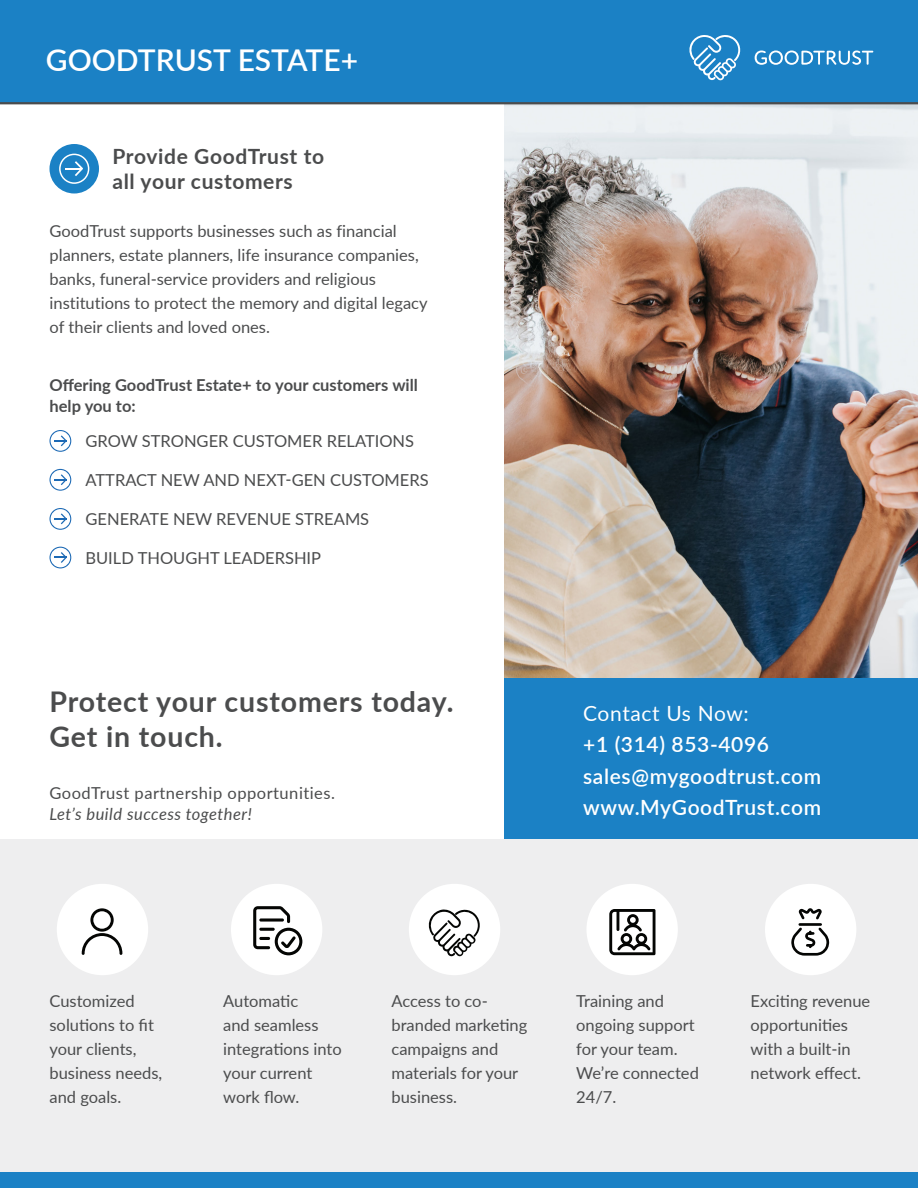
<style>
.page{position:relative;width:918px;height:1188px;background:#fff}
.page>*{position:absolute;margin:0;border:0;box-sizing:border-box;transform-origin:0 0}
.t1{font:600 30px "Lato";color:#fff}
.t2{font:700 28.5px/34.2px "Lato";letter-spacing:.03em;color:#4b4c4d}
.t3{font:600 21px/31.5px "Lato";letter-spacing:.03em;color:#fff}
.t4{font:700 21px/25.2px "Lato";letter-spacing:.03em;color:#4b4c4d}
.t5{font:21px "Lato";letter-spacing:.025em;color:#fff}
.t6{font:16.5px/24px "Lato";color:#4b4c4d}
.t7{font:700 16.5px/21px "Lato";color:#4b4c4d}
.t8{font:16.5px "Lato";letter-spacing:.03em;color:#4b4c4d}
.t9{font:italic 16.5px "Lato";letter-spacing:.03em;color:#4b4c4d}
.s1{font-style:inherit}
</style>
<div class="page">
<img style="left:504px;top:104px;width:414px;height:575px">
<div style="left:504px;top:679px;width:414px;height:165px;background:#1b81c5"></div>
<div style="left:0;top:839px;width:918px;height:345px;background:#eeeeef"></div>
<div style="left:0;top:0;width:918px;height:104px;background:#1b81c5"></div>
<div style="left:0;top:1173px;width:918px;height:15px;background:#1b81c5"></div>
<svg style="left:755px;top:51px;width:118px;height:14px"></svg>
<svg style="left:689px;top:35px;width:53px;height:45px;background:#4f9ed2"></svg>
<div style="left:50px;top:144px;width:49px;height:50px;background:#1b81c5;border-radius:50%"></div>
<svg style="left:50px;top:430px;width:21px;height:22px"></svg>
<svg style="left:50px;top:469px;width:21px;height:22px"></svg>
<svg style="left:50px;top:508px;width:21px;height:22px"></svg>
<svg style="left:50px;top:547px;width:21px;height:21px"></svg>
<svg style="left:59px;top:154px;width:30px;height:30px"></svg>
<div style="left:57px;top:884px;width:91px;height:91px;background:#fff;border-radius:50%"></div>
<div style="left:231px;top:884px;width:91px;height:91px;background:#fff;border-radius:50%"></div>
<div style="left:409px;top:884px;width:91px;height:91px;background:#fff;border-radius:50%"></div>
<div style="left:586px;top:884px;width:92px;height:91px;background:#fff;border-radius:50%"></div>
<div style="left:765px;top:884px;width:91px;height:91px;background:#fff;border-radius:50%"></div>
<svg style="left:82px;top:908px;width:40px;height:47px"></svg>
<svg style="left:253px;top:906px;width:49px;height:49px"></svg>
<svg style="left:428px;top:909px;width:52px;height:47px"></svg>
<svg style="left:609px;top:909px;width:46px;height:46px"></svg>
<svg style="left:793px;top:908px;width:37px;height:48px"></svg>
<h1 class="t1" style="left:46px;top:39px;width:314px">GOODTRUST ESTATE+</h1>
<p class="t4" style="left:112px;top:143px;width:213px">Provide GoodTrust to all your customers</p>
<p class="t6" style="left:50px;top:218px;width:380px">GoodTrust supports businesses such as <span class="s1">financial planners,</span> estate planners, life insurance companies, banks<span class="s1">, funeral-service providers</span> and religious institutions to protect the memory and digital legacy of their clients and loved ones.</p>
<p class="t7" style="left:50px;top:374px;width:370px">Offering GoodTrust Estate+ to your customers will help you to:</p>
<p class="t6" style="left:86px;top:428px;width:330px">GROW STRONGER CUSTOMER RELATIONS</p>
<p class="t6" style="left:86px;top:467px;width:345px">ATTRACT NEW AND NEXT-GEN CUSTOMERS</p>
<p class="t6" style="left:86px;top:506px;width:285px">GENERATE NEW REVENUE STREAMS</p>
<p class="t6" style="left:86px;top:545px;width:237px">BUILD THOUGHT LEADERSHIP</p>
<h2 class="t2" style="left:50px;top:684px;width:405px">Protect your customers today.<br>Get in touch.</h2>
<p class="t8" style="left:50px;top:781px;width:287px">GoodTrust partnership opportunities.</p>
<p class="t9" style="left:50px;top:802px;width:204px">Let’s build success together!</p>
<p class="t5" style="left:583px;top:698px;width:167px">Contact Us Now:</p>
<p class="t3" style="left:583px;top:728px;width:240px">+1 (314) 853-4096 sales@mygoodtrust.com www.MyGoodTrust.com</p>
<p class="t6" style="left:50px;top:988px;width:114px">Customized solutions to fit your clients, business needs, and goals.</p>
<p class="t6" style="left:223px;top:988px;width:120px">Automatic<br>and seamless integrations into your current work flow.</p>
<p class="t6" style="left:391px;top:988px;width:137px">Access to co&shy;branded marketing campaigns and materials for your business.</p>
<p class="t6" style="left:576px;top:988px;width:124px">Training and ongoing support for your team.<br>We’re connected<br>24/7.</p>
<p class="t6" style="left:751px;top:988px;width:121px">Exciting revenue opportunities with a built-in network effect.</p>
</div>
